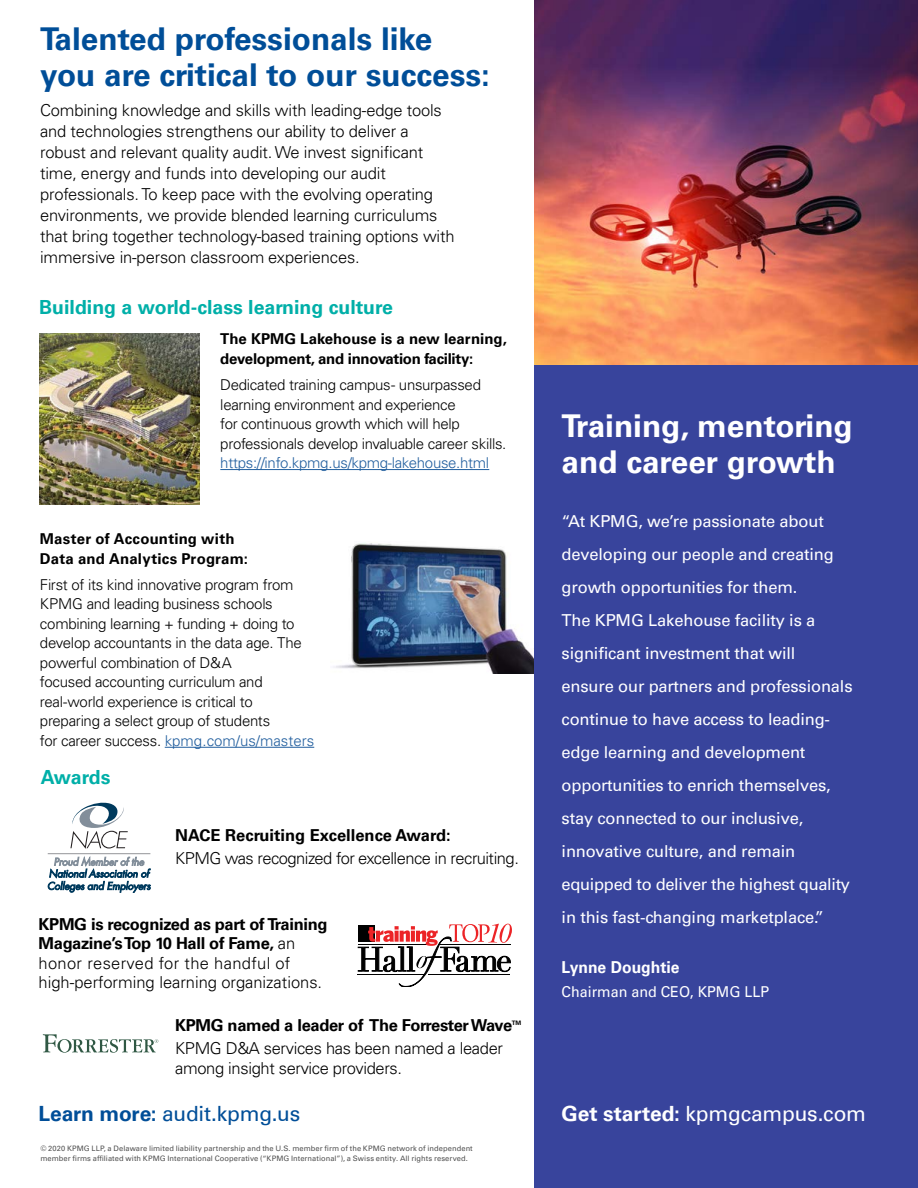
<style>
.page{position:relative;width:918px;height:1188px;background:#fff}
.page>*{position:absolute;margin:0;border:0;box-sizing:border-box;transform-origin:0 0}
.t1{font:700 31.5px/36px "Univers LT Pro 65";color:#004e98}
.t2{font:700 31.5px/36px "Univers LT Pro 65";color:#fff}
.t3{font:21px "Univers LT Pro 55 Roman";letter-spacing:-.01em;color:#fff}
.t4{font:21px "Univers LT Pro 55 Roman";letter-spacing:-.015em;color:#004e98}
.t5{font:700 19.5px "Univers LT Pro 65";color:#00afa8}
.t6{font:300 16.5px/21px "Univers LT Pro 45";letter-spacing:-.01em;color:#000}
.t7{font:16.5px/33px "Univers LT Pro 55 Roman";letter-spacing:-.01em;color:#fff}
.t8{font:700 16.5px/19.5px "Univers LT Pro 65";letter-spacing:-.02em;color:#000}
.t9{font:300 16.5px "Univers LT Pro 45";letter-spacing:-.03em;color:#000}
.t10{font:700 16.5px "Univers LT Pro 65";color:#000}
.t11{font:700 16.5px "Univers LT Pro 65";color:#fff;scale:.95 1}
.t12{font:300 15px/19.5px "Univers LT Pro 45";letter-spacing:-.02em;color:#000}
.t13{font:700 15px/19.5px "Univers LT Pro 65";letter-spacing:-.02em;color:#000}
.t14{font:700 15px/19.5px "Univers LT Pro 65";color:#000}
.t15{font:300 15px "Univers LT Pro 45";letter-spacing:-.02em;color:#215e9e}
.t16{font:15px "Univers LT Pro 55 Roman";color:#fff;scale:.95 1}
.t17{font:7.5px/10.5px "Univers LT Pro 55 Roman";letter-spacing:.01em;color:#000}
.t18{font:700 6.15px "Univers LT Pro 65";color:#000}
.s1{color:#215e9e}
.s2{font-family:"Univers LT Pro 45";font-weight:300}
.s3{font-family:"Univers LT Pro 65";font-weight:700}
</style>
<div class="page">
<img style="left:333px;top:542px;width:202px;height:131px">
<div style="left:535px;top:0;width:383px;height:1188px;background:#38449c"></div>
<hr style="left:165px;top:747px;width:149px;height:1px;background:#215e9e">
<hr style="left:220px;top:469px;width:269px;height:1px;background:#215e9e">
<img style="left:40px;top:333px;width:160px;height:171px">
<svg style="left:358px;top:924px;width:154px;height:63px"></svg>
<svg style="left:43px;top:1034px;width:115px;height:19px"></svg>
<svg style="left:48px;top:803px;width:103px;height:89px"></svg>
<hr style="left:48px;top:853px;width:102px;height:1px;background:#939598">
<img style="left:535px;top:0;width:383px;height:365px">
<h1 class="t1" style="left:40px;top:19px;width:451px">Talented professionals like you are critical to our success:</h1>
<p class="t6" style="left:40px;top:99px;width:416px">Combining knowledge and skills with leading-edge tools and technologies strengthens our ability to deliver a robust and relevant quality audit. We invest significant time, energy and funds into developing our audit professionals. To keep pace with the evolving operating environments, we provide blended learning curriculums that bring together technology-based training options with immersive in-person classroom experiences.</p>
<p class="t5" style="left:39px;top:294px;width:355px">Building a world-class learning culture</p>
<p class="t13" style="left:220px;top:329px;width:288px">The KPMG Lakehouse is a new learning, development, and innovation facility:</p>
<p class="t12" style="left:220px;top:375px;width:288px">Dedicated training campus - unsurpassed learning environment and experience<br>for continuous growth which will help professionals develop invaluable career skills.</p>
<p class="t15" style="left:220px;top:453px;width:270px">https://info.kpmg.us/kpmg-lakehouse.html</p>
<p class="t14" style="left:40px;top:528px;width:210px">Master of Accounting with<br>Data and Analytics Program:</p>
<p class="t12" style="left:40px;top:574px;width:276px">First of its kind innovative program from KPMG and leading business schools combining learning + funding + doing to develop accountants in the data age. The powerful combination of D&amp;A<br>focused accounting curriculum and real-world experience is critical to preparing a select group of students<br>for career success. <span class="s1">kpmg.com/us/masters</span></p>
<p class="t5" style="left:41px;top:764px;width:71px">Awards</p>
<p class="t10" style="left:175px;top:824px;width:277px">NACE Recruiting Excellence Award:</p>
<p class="t9" style="left:175px;top:848px;width:345px">KPMG was recognized for excellence in recruiting.</p>
<p class="t8" style="left:39px;top:913px;width:290px">KPMG is recognized as part of Training<br>Magazine’s Top 10 Hall of Fame, <span class="s2">an</span></p>
<p class="t6" style="left:39px;top:953px;width:285px;line-height:19.5px">honor reserved for the handful of high-performing learning organizations.</p>
<p class="t8" style="left:175px;top:1015px;width:339px">KPMG named a leader of The Forrester Wave</p>
<p class="t18" style="left:512px;top:1018px;width:11px">TM</p>
<p class="t6" style="left:175px;top:1038px;width:329px;line-height:19.5px">KPMG D&amp;A services has been named a leader among insight service providers.</p>
<h1 class="t2" style="left:562px;top:407px;width:293px">Training, mentoring and career growth</h1>
<p class="t7" style="left:562px;top:504px;width:293px">“At KPMG, we’re passionate about developing our people and creating growth opportunities for them.<br>The KPMG Lakehouse facility is a significant investment that will<br>ensure our partners and professionals continue to have access to leading&shy;edge learning and development opportunities to enrich themselves, stay connected to our inclusive, innovative culture, and remain equipped to deliver the highest quality in this fast-changing marketplace.”</p>
<p class="t11" style="left:562px;top:956px;width:126px">Lynne Doughtie</p>
<p class="t16" style="left:562px;top:981px;width:220px">Chairman and CEO, KPMG LLP</p>
<p class="t4" style="left:39px;top:1099px;width:263px"><span class="s3">Learn more:</span> audit.kpmg.us</p>
<p class="t3" style="left:562px;top:1099px;width:306px"><span class="s3">Get started:</span> kpmgcampus.com</p>
<p class="t17" style="left:40px;top:1143px;width:434px">© 2020 KPMG LLP, a Delaware limited liability partnership and the U.S. member firm of the KPMG network of independent member firms affiliated with KPMG International Cooperative (“KPMG International”), a Swiss entity. All rights reserved.</p>
</div>
